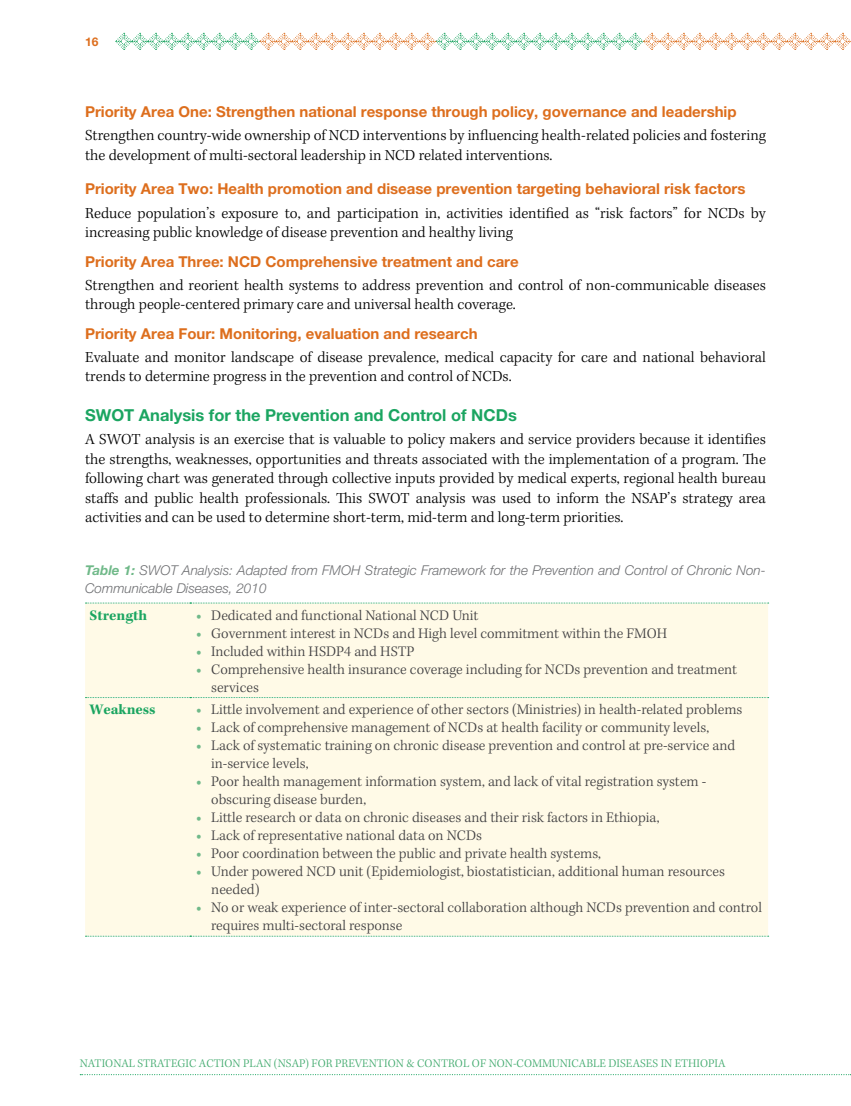
<style>
.page{position:relative;width:851px;height:1106px;background:#fff}
.page>*{position:absolute;margin:0;border:0;box-sizing:border-box;transform-origin:0 0}
.t1{font:700 16.5px "Helvetica Neue LT Std";color:#1ba561}
.t2{font:300 15.75px/19.5px "Kepler Std";color:#000}
.t3{font:300 15px/18px "Kepler Std";color:#414042}
.t4{font:700 15px "Helvetica Neue LT Std";color:#dd6e1d}
.t5{font:700 15px "Kepler Std";color:#1ba561}
.t6{font:italic 300 13.5px/18px "Helvetica Neue LT Std";color:#6d6e71}
.t7{font:300 12px "Kepler Std";color:#43ab6f}
.t8{font:700 12px "Helvetica Neue LT Std";color:#dd6e1d}
.s1{font-weight:700;color:#70b989}
</style>
<div class="page">
<svg style="left:115px;top:33px;width:736px;height:17px"></svg>
<svg style="left:80px;top:1074px;width:771px;height:1px"></svg>
<div style="left:85px;top:603px;width:683px;height:332px;background:#fffae7"></div>
<svg style="left:85px;top:697px;width:683px;height:1px"></svg>
<svg style="left:85px;top:935px;width:683px;height:1px"></svg>
<svg style="left:85px;top:602px;width:683px;height:1px"></svg>
<p class="t8" style="left:85px;top:34px;width:15px">16</p>
<p class="t4" style="left:85px;top:102px;width:653px">Priority Area One: Strengthen national response through policy, governance and leadership</p>
<p class="t2" style="left:85px;top:126px;width:682px">Strengthen country-wide ownership of NCD interventions by influencing health-related policies and fostering the development of multi-sectoral leadership in NCD related interventions.</p>
<p class="t4" style="left:85px;top:180px;width:661px">Priority Area Two: Health promotion and disease prevention targeting behavioral risk factors</p>
<p class="t2" style="left:85px;top:204px;width:682px">Reduce population’s exposure to, and participation in, activities identified as “risk factors” for NCDs by increasing public knowledge of disease prevention and healthy living</p>
<p class="t4" style="left:85px;top:252px;width:435px">Priority Area Three: NCD Comprehensive treatment and care</p>
<p class="t2" style="left:85px;top:276px;width:682px">Strengthen and reorient health systems to address prevention and control of non-communicable diseases through people-centered primary care and universal health coverage.</p>
<p class="t4" style="left:85px;top:324px;width:394px">Priority Area Four: Monitoring, evaluation and research</p>
<p class="t2" style="left:85px;top:348px;width:682px">Evaluate and monitor landscape of disease prevalence, medical capacity for care and national behavioral trends to determine progress in the prevention and control of NCDs.</p>
<p class="t1" style="left:85px;top:405px;width:433px">SWOT Analysis for the Prevention and Control of NCDs</p>
<p class="t2" style="left:85px;top:430px;width:682px;text-align:justify">A SWOT analysis is an exercise that is valuable to policy makers and service providers because it identifies the strengths, weaknesses, opportunities and threats associated with the implementation of a program. The following chart was generated through collective inputs provided by medical experts, regional health bureau staffs and public health professionals. This SWOT analysis was used to inform the NSAP’s strategy area activities and can be used to determine short-term, mid-term and long-term priorities.</p>
<p class="t6" style="left:85px;top:561px;width:682px"><span class="s1">Table 1:</span> SWOT Analysis: Adapted from FMOH Strategic Framework for the Prevention and Control of Chronic Non-<br>Communicable Diseases, 2010</p>
<p class="t5" style="left:90px;top:606px;width:59px">Strength</p>
<p class="t3" style="left:196px;top:606px;width:284px"><span class="s1">•</span> Dedicated and functional National NCD Unit</p>
<p class="t3" style="left:196px;top:624px;width:472px"><span class="s1">•</span> Government interest in NCDs and High level commitment within the FMOH</p>
<p class="t3" style="left:196px;top:642px;width:220px"><span class="s1">•</span> Included within HSDP4 and HSTP</p>
<p class="t3" style="left:211px;top:660px;width:527px;text-indent:-15px"><span class="s1">•</span> Comprehensive health insurance coverage including for NCDs prevention and treatment services</p>
<p class="t5" style="left:90px;top:701px;width:67px">Weakness</p>
<p class="t3" style="left:196px;top:701px;width:547px"><span class="s1">•</span> Little involvement and experience of other sectors (Ministries) in health-related problems</p>
<p class="t3" style="left:196px;top:719px;width:514px"><span class="s1">•</span> Lack of comprehensive management of NCDs at health facility or community levels,</p>
<p class="t3" style="left:211px;top:737px;width:525px;text-indent:-15px"><span class="s1">•</span> Lack of systematic training on chronic disease prevention and control at pre-service and in-service levels,</p>
<p class="t3" style="left:211px;top:773px;width:496px;text-indent:-15px"><span class="s1">•</span> Poor health management information system, and lack of vital registration system - obscuring disease burden,</p>
<p class="t3" style="left:196px;top:809px;width:465px"><span class="s1">•</span> Little research or data on chronic diseases and their risk factors in Ethiopia,</p>
<p class="t3" style="left:196px;top:827px;width:287px"><span class="s1">•</span> Lack of representative national data on NCDs</p>
<p class="t3" style="left:196px;top:845px;width:406px"><span class="s1">•</span> Poor coordination between the public and private health systems,</p>
<p class="t3" style="left:211px;top:863px;width:515px;text-indent:-15px"><span class="s1">•</span> Under powered NCD unit (Epidemiologist, biostatistician, additional human resources needed)</p>
<p class="t3" style="left:211px;top:899px;width:552px;text-indent:-15px"><span class="s1">•</span> No or weak experience of inter-sectoral collaboration although NCDs prevention and control requires multi-sectoral response</p>
<p class="t7" style="left:80px;top:1056px;width:647px">NATIONAL STRATEGIC ACTION PLAN (NSAP) FOR PREVENTION &amp; CONTROL OF NON-COMMUNICABLE DISEASES IN ETHIOPIA</p>
</div>
